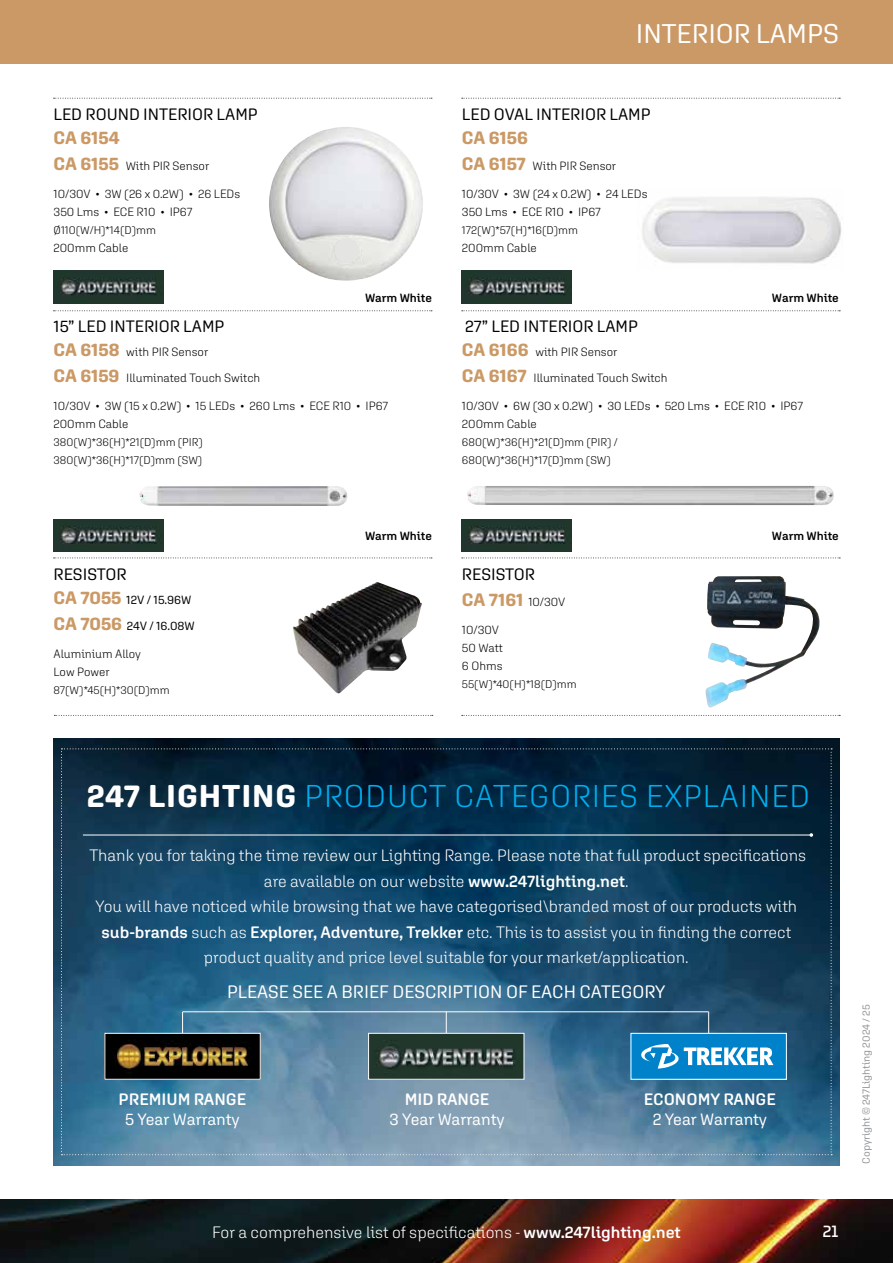
<style>
.page{position:relative;width:893px;height:1263px;background:#fff}
.page>*{position:absolute;margin:0;border:0;box-sizing:border-box;transform-origin:0 0}
.t1{font:300 31.5px "Aglet Sans";letter-spacing:.03em;color:#00aeef}
.t2{font:27px "Aglet Sans";color:#fff}
.t3{font:18px "Aglet Sans";color:#fff}
.t4{font:700 18px "Aglet Sans";color:#cb9966}
.t5{font:300 16.5px/25.5px "Aglet Sans";color:#fff;text-align:center}
.t6{font:16.5px "Aglet Sans";color:#000}
.t7{font:16.5px "Aglet Sans";color:#fff}
.t8{font:600 16.5px "Aglet Sans";color:#fff}
.t9{font:16.5px "Prometo";color:#fff}
.t10{font:300 12px/18px "Aglet Sans";color:#000}
.t11{font:600 12px "Aglet Sans";color:#000}
.t12{font:12px/25.5px "Aglet Sans";color:#000}
.t13{font:300 11.25px/18px "Aglet Sans";color:#000}
.t14{font:10.5px "Aglet Sans";color:#939598}
.s1{font-weight:700;font-size:18px;color:#cb9966}
.s2{font-weight:300;font-size:12px;color:#000}
.s3{font-weight:700;color:#fff}
.s4{font-weight:600}
</style>
<div class="page">
<img style="left:0;top:1199px;width:893px;height:64px">
<img style="left:642px;top:197px;width:200px;height:67px">
<div style="left:0;top:0;width:893px;height:64px;background:#cb9966"></div>
<img style="left:269px;top:127px;width:154px;height:154px">
<img style="left:139px;top:486px;width:209px;height:20px">
<img style="left:467px;top:486px;width:367px;height:19px">
<svg style="left:54px;top:98px;width:378px;height:1px"></svg>
<svg style="left:54px;top:310px;width:378px;height:1px"></svg>
<svg style="left:54px;top:557px;width:378px;height:1px"></svg>
<svg style="left:462px;top:557px;width:378px;height:1px"></svg>
<svg style="left:462px;top:98px;width:378px;height:1px"></svg>
<svg style="left:462px;top:310px;width:378px;height:1px"></svg>
<div style="left:334px;top:238px;width:25px;height:25px;background:#e4e4e2;border-radius:50%"></div>
<div style="left:808px;top:220px;width:20px;height:21px;background:#eae9e7;border-radius:50%"></div>
<svg style="left:462px;top:715px;width:378px;height:1px"></svg>
<svg style="left:54px;top:715px;width:379px;height:1px"></svg>
<img style="left:293px;top:582px;width:129px;height:112px">
<img style="left:707px;top:576px;width:113px;height:74px">
<img style="left:705px;top:643px;width:102px;height:65px">
<img style="left:53px;top:739px;width:786px;height:426px">
<img style="left:54px;top:271px;width:109px;height:32px">
<img style="left:54px;top:519px;width:109px;height:33px">
<img style="left:462px;top:271px;width:109px;height:32px">
<img style="left:462px;top:519px;width:109px;height:33px">
<svg style="left:61px;top:748px;width:771px;height:407px;background:#285470"></svg>
<div style="left:631px;top:1033px;width:156px;height:46px;border:1px solid #fff"></div>
<p class="t6" style="left:54px;top:105px;width:206px">LED ROUND INTERIOR LAMP</p>
<p class="t4" style="left:54px;top:127px;width:68px">CA 6154</p>
<p class="t10" style="left:54px;top:156px;width:157px"><span class="s1">CA 6155</span> With PIR Sensor</p>
<p class="t10" style="left:54px;top:185px;width:188px">10/30V • 3W (26 x 0.2W) • 26 LEDs<br>350 Lms • ECE R10 • IP67</p>
<p class="t13" style="left:54px;top:221px;width:104px">Ø110(W/H)*14(D)mm</p>
<p class="t10" style="left:54px;top:239px;width:76px">200mm Cable</p>
<p class="t11" style="left:365px;top:290px;width:68px">Warm White</p>
<p class="t6" style="left:54px;top:317px;width:172px">15” LED INTERIOR LAMP</p>
<p class="t10" style="left:54px;top:339px;width:208px;line-height:25.5px"><span class="s1">CA 6158</span> with PIR Sensor<br><span class="s1">CA 6159</span> Illuminated Touch Switch</p>
<p class="t10" style="left:54px;top:397px;width:336px">10/30V • 3W (15 x 0.2W) • 15 LEDs • 260 Lms • ECE R10 • IP67<br>200mm Cable</p>
<p class="t13" style="left:54px;top:433px;width:151px">380(W)*36(H)*21(D)mm (PIR)<br>380(W)*36(H)*17(D)mm (SW)</p>
<p class="t6" style="left:54px;top:565px;width:75px">RESISTOR</p>
<p class="t12" style="left:54px;top:587px;width:143px"><span class="s1">CA 7055</span> 12V / 15.96W<br><span class="s1">CA 7056</span> 24V / 16.08W</p>
<p class="t10" style="left:54px;top:645px;width:89px">Aluminium Alloy<br>Low Power</p>
<p class="t13" style="left:54px;top:681px;width:118px">87(W)*45(H)*30(D)mm</p>
<p class="t11" style="left:365px;top:529px;width:68px">Warm White</p>
<h2 class="t2" style="left:486px;top:17px;width:339px">WARNING LAMPS | BEACON</h2>
<h2 class="t2" style="left:636px;top:18px;width:205px">INTERIOR LAMPS</h2>
<p class="t6" style="left:462px;top:105px;width:190px">LED OVAL INTERIOR LAMP</p>
<p class="t4" style="left:462px;top:127px;width:68px">CA 6156</p>
<p class="t10" style="left:462px;top:156px;width:156px"><span class="s1">CA 6157</span> With PIR Sensor</p>
<p class="t10" style="left:462px;top:185px;width:187px">10/30V • 3W (24 x 0.2W) • 24 LEDs<br>350 Lms • ECE R10 • IP67</p>
<p class="t13" style="left:462px;top:221px;width:118px">172(W)*57(H)*16(D)mm</p>
<p class="t10" style="left:462px;top:239px;width:76px">200mm Cable</p>
<p class="t11" style="left:772px;top:290px;width:68px">Warm White</p>
<p class="t6" style="left:465px;top:317px;width:174px">27” LED INTERIOR LAMP</p>
<p class="t10" style="left:462px;top:339px;width:207px;line-height:25.5px"><span class="s1">CA 6166</span> with PIR Sensor<br><span class="s1">CA 6167</span> Illuminated Touch Switch</p>
<p class="t10" style="left:462px;top:397px;width:343px">10/30V • 6W (30 x 0.2W) • 30 LEDs • 520 Lms • ECE R10 • IP67<br>200mm Cable</p>
<p class="t13" style="left:462px;top:433px;width:157px">680(W)*36(H)*21(D)mm (PIR) /<br>680(W)*36(H)*17(D)mm (SW)</p>
<p class="t6" style="left:462px;top:565px;width:75px">RESISTOR</p>
<p class="t4" style="left:462px;top:589px;width:105px">CA 7161 <span class="s2">10/30V</span></p>
<p class="t10" style="left:462px;top:621px;width:42px">10/30V<br>50 Watt<br>6 Ohms</p>
<p class="t13" style="left:462px;top:675px;width:116px">55(W)*40(H)*18(D)mm</p>
<p class="t11" style="left:772px;top:529px;width:68px">Warm White</p>
<h1 class="t1" style="left:87px;top:778px;width:725px"><span class="s3">247 LIGHTING</span> PRODUCT CATEGORIES EXPLAINED</h1>
<p class="t5" style="left:89px;top:842px;width:718px">Thank you for taking the time review our Lighting Range. Please note that full product specifications are available on our website <span class="s4">www.247lighting.net</span>.<br>You will have noticed while browsing that we have categorised\branded most of our products with <span class="s4">sub-brands</span> such as <span class="s4">Explorer, Adventure, Trekker</span> etc. This is to assist you in finding the correct product quality and price level suitable for your market/application.</p>
<p class="t3" style="left:227px;top:981px;width:440px">PLEASE SEE A BRIEF DESCRIPTION OF EACH CATEGORY</p>
<p class="t8" style="left:119px;top:1089px;width:129px">PREMIUM RANGE</p>
<p class="t7" style="left:125px;top:1109px;width:116px">5 Year Warranty</p>
<p class="t8" style="left:405px;top:1089px;width:86px">MID RANGE</p>
<p class="t7" style="left:390px;top:1109px;width:117px">3 Year Warranty</p>
<p class="t8" style="left:644px;top:1089px;width:133px">ECONOMY RANGE</p>
<p class="t7" style="left:653px;top:1109px;width:116px">2 Year Warranty</p>
<p class="t14" style="left:860px;top:1164px;width:160px;rotate:-90deg">Copyright © 247Lighting 2024 / 25</p>
<p class="t5" style="left:212px;top:1219px;width:470px">For a comprehensive list of specifications - <span class="s4">www.247lighting.net</span></p>
<p class="t9" style="left:823px;top:1221px;width:18px">21</p>
</div>
